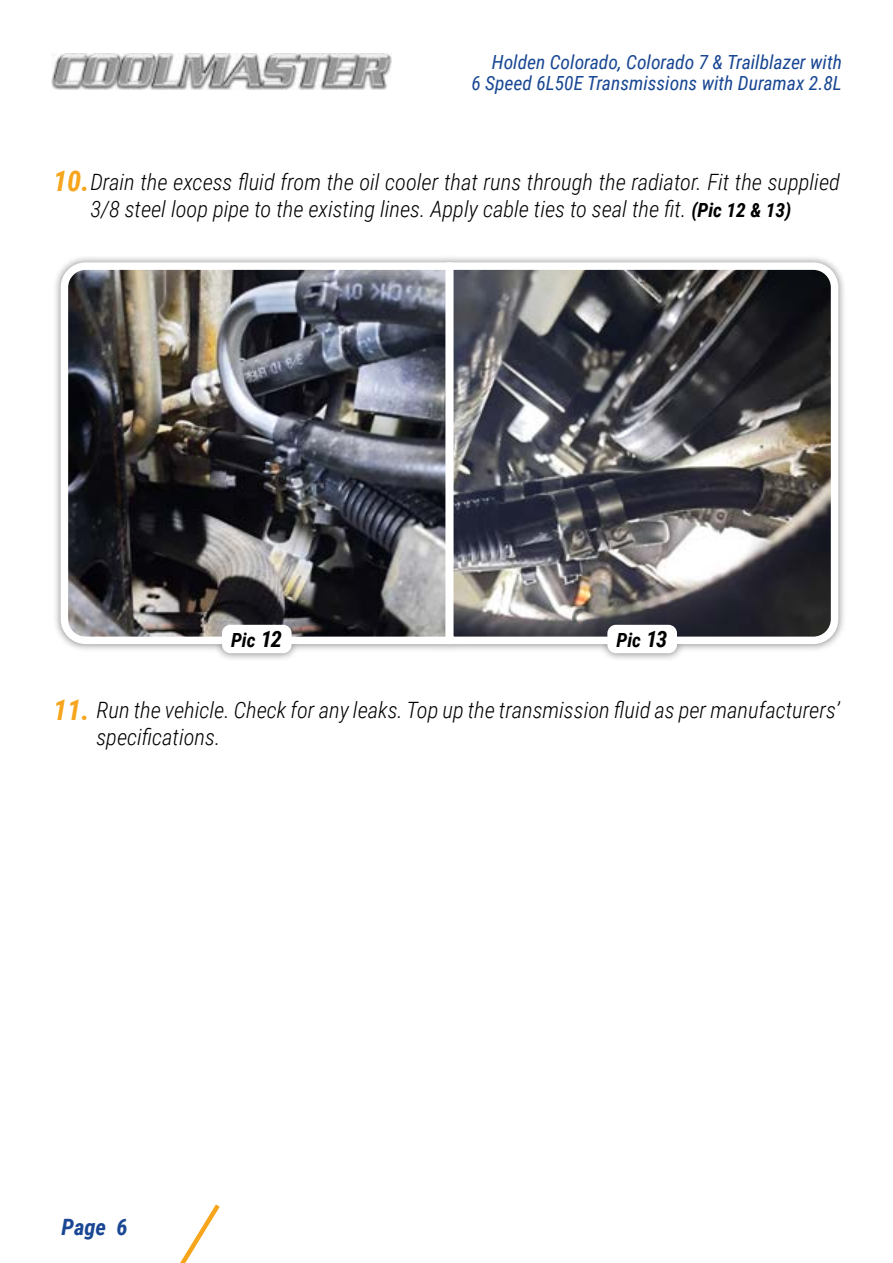
<style>
.page{position:relative;width:893px;height:1263px;background:#fff}
.page>*{position:absolute;margin:0;border:0;box-sizing:border-box;transform-origin:0 0}
.t1{font:italic 700 28.5px "Roboto Condensed";color:#f7a51c}
.t2{font:italic 300 22.5px/27px "Roboto Condensed";color:#000}
.t3{font:italic 700 22.5px "Roboto Condensed";color:#194793}
.t4{font:italic 19.5px/21px "Roboto Condensed";color:#194793;text-align:right}
.t5{font:italic 700 19.5px "Roboto Condensed";color:#000}
.s1{font-weight:700;font-size:19.5px}
.s2{font-size:22.5px}
</style>
<div class="page">
<svg style="left:180px;top:1204px;width:40px;height:59px"></svg>
<img style="left:51px;top:53px;width:340px;height:36px">
<div style="left:53px;top:255px;width:793px;height:406px;background:#000;opacity:.5"></div>
<img style="left:57px;top:259px;width:385px;height:389px">
<svg style="left:442px;top:259px;width:400px;height:389px;background:#69696c"></svg>
<div style="left:607px;top:625px;width:70px;height:28px;background:#fff;border-radius:9px"></div>
<div style="left:222px;top:625px;width:70px;height:28px;background:#fff;border-radius:9px"></div>
<p class="t4" style="left:471px;top:50px;width:372px">Holden Colorado, Colorado 7 &amp; Trailblazer with<br>6 Speed 6L50E Transmissions with Duramax 2.8L</p>
<p class="t1" style="left:53px;top:161px;width:38px">10.</p>
<p class="t2" style="left:90px;top:168px;width:751px">Drain the excess fluid from the oil cooler that runs through the radiator. Fit the supplied<br>3/8 steel loop pipe to the existing lines. Apply cable ties to seal the fit. <span class="s1">(Pic 12 &amp; 13)</span></p>
<p class="t5" style="left:231px;top:627px;width:52px">Pic <span class="s2">12</span></p>
<p class="t5" style="left:616px;top:627px;width:52px">Pic <span class="s2">13</span></p>
<p class="t1" style="left:53px;top:689px;width:38px">11.</p>
<p class="t2" style="left:96px;top:696px;width:745px">Run the vehicle. Check for any leaks. Top up the transmission fluid as per manufacturers’ specifications.</p>
<p class="t3" style="left:62px;top:1212px;width:67px">Page 6</p>
</div>
